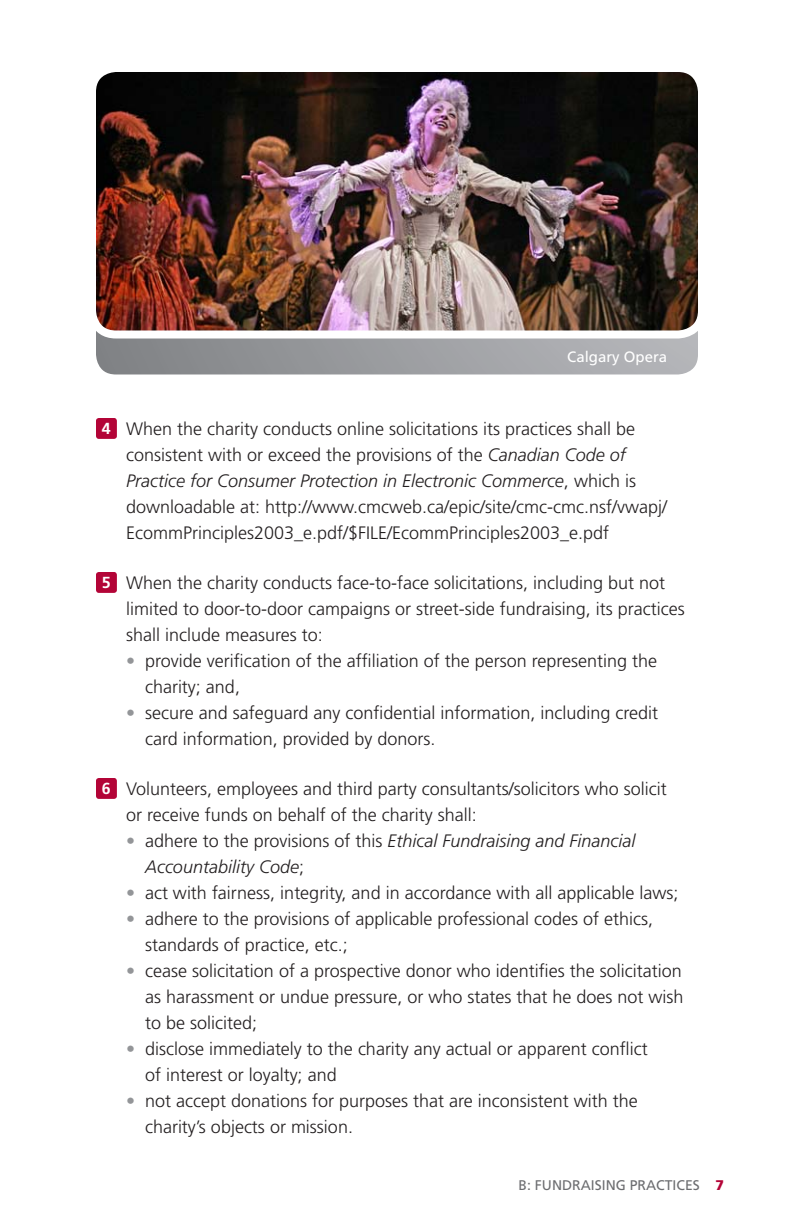
<style>
.page{position:relative;width:792px;height:1224px;background:#fff}
.page>*{position:absolute;margin:0;border:0;box-sizing:border-box;transform-origin:0 0}
.t1{font:300 18px/26px "Frutiger";color:#231f20}
.t2{font:italic 300 18px/26px "Frutiger";color:#231f20}
.t3{font:700 16px "Frutiger";color:#fff}
.t4{font:15px "Frutiger";color:#fff}
.t5{font:14px "Frutiger";color:#6c6d70}
.s1{font-style:italic}
.s2{color:#939598}
.s3{font-style:normal;color:#939598}
.s4{font-style:normal}
</style>
<div class="page">
<div style="left:96px;top:418px;width:21px;height:21px;background:#b30437;border-radius:3px"></div>
<div style="left:96px;top:572px;width:21px;height:21px;background:#b30437;border-radius:3px"></div>
<div style="left:96px;top:778px;width:21px;height:21px;background:#b30437;border-radius:3px"></div>
<svg style="left:92px;top:76px;width:610px;height:302px;background:#9d9ea2"></svg>
<div style="left:88px;top:72px;width:618px;height:310px;border:8px solid #fff;border-radius:24px"></div>
<img style="left:92px;top:68px;width:610px;height:266px;border-radius:24px">
<div style="left:88px;top:64px;width:618px;height:274px;border:8px solid #fff;border-radius:24px"></div>
<p class="t4" style="left:567px;top:348px;width:102px">Calgary Opera</p>
<p class="t3" style="left:102px;top:419px;width:10px">4</p>
<p class="t1" style="left:126px;top:416px;width:543px">When the charity conducts online solicitations its practices shall be consistent with or exceed the provisions of the <span class="s1">Canadian Code of Practice for Consumer Protection in Electronic Commerce</span>, which is downloadable at: http://www.cmcweb.ca/epic/site/cmc-cmc.nsf/vwapj/ EcommPrinciples2003_e.pdf/$FILE/EcommPrinciples2003_e.pdf</p>
<p class="t3" style="left:102px;top:573px;width:10px">5</p>
<p class="t1" style="left:126px;top:570px;width:560px">When the charity conducts face-to-face solicitations, including but not limited to door-to-door campaigns or street-side fundraising, its practices shall include measures to:</p>
<p class="t1" style="left:145px;top:648px;width:514px;text-indent:-19px"><span class="s2">•</span> provide verification of the affiliation of the person representing the charity; and,</p>
<p class="t1" style="left:145px;top:700px;width:515px;text-indent:-19px"><span class="s2">•</span> secure and safeguard any confidential information, including credit card information, provided by donors.</p>
<p class="t3" style="left:102px;top:779px;width:10px">6</p>
<p class="t1" style="left:126px;top:776px;width:542px">Volunteers, employees and third party consultants/solicitors who solicit or receive funds on behalf of the charity shall:</p>
<p class="t2" style="left:145px;top:828px;width:492px;text-indent:-19px"><span class="s3">•</span> <span class="s4">adhere to the provisions of this</span> Ethical Fundraising and Financial<br>Accountability Code<span class="s4">;</span></p>
<p class="t1" style="left:126px;top:880px;width:554px"><span class="s2">•</span> act with fairness, integrity, and in accordance with all applicable laws;</p>
<p class="t1" style="left:145px;top:906px;width:510px;text-indent:-19px"><span class="s2">•</span> adhere to the provisions of applicable professional codes of ethics, standards of practice, etc.;</p>
<p class="t1" style="left:145px;top:958px;width:540px;text-align:justify;text-indent:-19px"><span class="s2">•</span> cease solicitation of a prospective donor who identifies the solicitation as harassment or undue pressure, or who states that he does not wish to be solicited;</p>
<p class="t1" style="left:145px;top:1036px;width:504px;text-indent:-19px"><span class="s2">•</span> disclose immediately to the charity any actual or apparent conflict of interest or loyalty; and</p>
<p class="t1" style="left:145px;top:1088px;width:494px;text-indent:-19px"><span class="s2">•</span> not accept donations for purposes that are inconsistent with the charity’s objects or mission.</p>
<p class="t5" style="left:519px;top:1177px;width:183px">B: FU NDRAISING PRACTICES</p>
</div>
